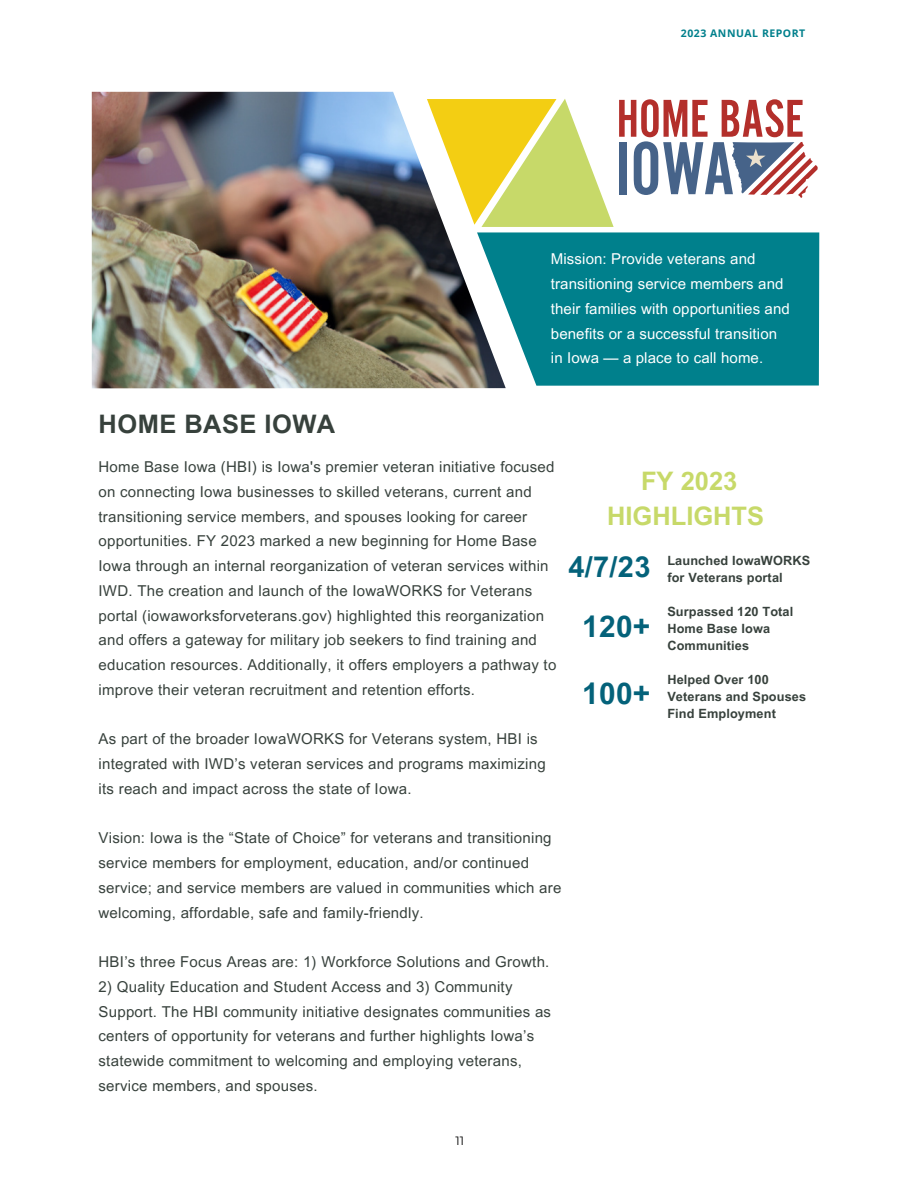
<style>
.page{position:relative;width:918px;height:1188px;background:#fff}
.page>*{position:absolute;margin:0;border:0;box-sizing:border-box;transform-origin:0 0}
.t1{font:700 30px "Arial MT Pro";letter-spacing:.01em;color:#04627a}
.t2{font:700 28.95px "Arial MT Pro";color:#04627a}
.t3{font:700 25.5px/34.8px "Arial MT Pro";color:#c7d969;text-align:center}
.t4{font:700 25.5px "Arial MT Pro";letter-spacing:.02em;color:#37413c}
.t5{font:15px/24.8px "Arial MT Pro";letter-spacing:.02em;color:#37413c}
.t6{font:15px/24.8px "Arial MT Pro";letter-spacing:.01em;color:#fff}
.t7{font:700 12.75px/17px "Arial MT Pro";letter-spacing:.01em;color:#37413c}
.t8{font:12px "Montserrat";color:#000}
.t9{font:700 10.5px "Open Sans";letter-spacing:.05em;color:#00808c}
</style>
<div class="page">
<img style="left:92px;top:92px;width:414px;height:296px">
<svg style="left:427px;top:99px;width:391px;height:128px"></svg>
<svg style="left:477px;top:232px;width:342px;height:154px;background:#138793"></svg>
<p class="t9" style="left:681px;top:26px;width:126px">2023 ANNUAL REPORT</p>
<p class="t6" style="left:551px;top:249px;width:241px">Mission: Provide veterans and transitioning service members and their families with opportunities and benefits or a successful transition in Iowa — a place to call home.</p>
<p class="t4" style="left:99px;top:415px;width:238px">HOME BASE IOWA</p>
<p class="t5" style="left:99px;top:456px;width:459px">Home Base Iowa (HBI) is Iowa's premier veteran initiative focused on connecting Iowa businesses to skilled veterans, current and transitioning service members, and spouses looking for career opportunities. FY 2023 marked a new beginning for Home Base Iowa through an internal reorganization of veteran services within IWD. The creation and launch of the IowaWORKS for Veterans portal (iowaworksforveterans.gov) highlighted this reorganization and offers a gateway for military job seekers to find training and education resources. Additionally, it offers employers a pathway to improve their veteran recruitment and retention efforts.</p>
<p class="t5" style="left:99px;top:729px;width:449px">As part of the broader IowaWORKS for Veterans system, HBI is integrated with IWD’s veteran services and programs maximizing its reach and impact across the state of Iowa.</p>
<p class="t5" style="left:99px;top:828px;width:464px">Vision: Iowa is the “State of Choice” for veterans and transitioning service members for employment, education, and/or continued service; and service members are valued in communities which are welcoming, affordable, safe and family-friendly.</p>
<p class="t5" style="left:99px;top:951px;width:452px">HBI’s three Focus Areas are: 1) Workforce Solutions and Growth.</p>
<p class="t5" style="left:99px;top:976px;width:454px">2) Quality Education and Student Access and 3) Community Support. The HBI community initiative designates communities as centers of opportunity for veterans and further highlights Iowa’s statewide commitment to welcoming and employing veterans, service members, and spouses.</p>
<p class="t3" style="left:607px;top:467px;width:159px">FY 2023<br>HIGHLIGHTS</p>
<p class="t2" style="left:569px;top:556px;width:83px">4/7/23</p>
<p class="t1" style="left:582px;top:615px;width:70px">120+</p>
<p class="t1" style="left:582px;top:683px;width:70px">100+</p>
<p class="t7" style="left:667px;top:553px;width:144px">Launched IowaWORKS for Veterans portal</p>
<p class="t7" style="left:667px;top:604px;width:128px">Surpassed 120 Total<br>Home Base Iowa<br>Communities</p>
<p class="t7" style="left:667px;top:672px;width:140px">Helped Over 100<br>Veterans and Spouses<br>Find Employment</p>
<p class="t8" style="left:456px;top:1133px;width:10px">11</p>
</div>
